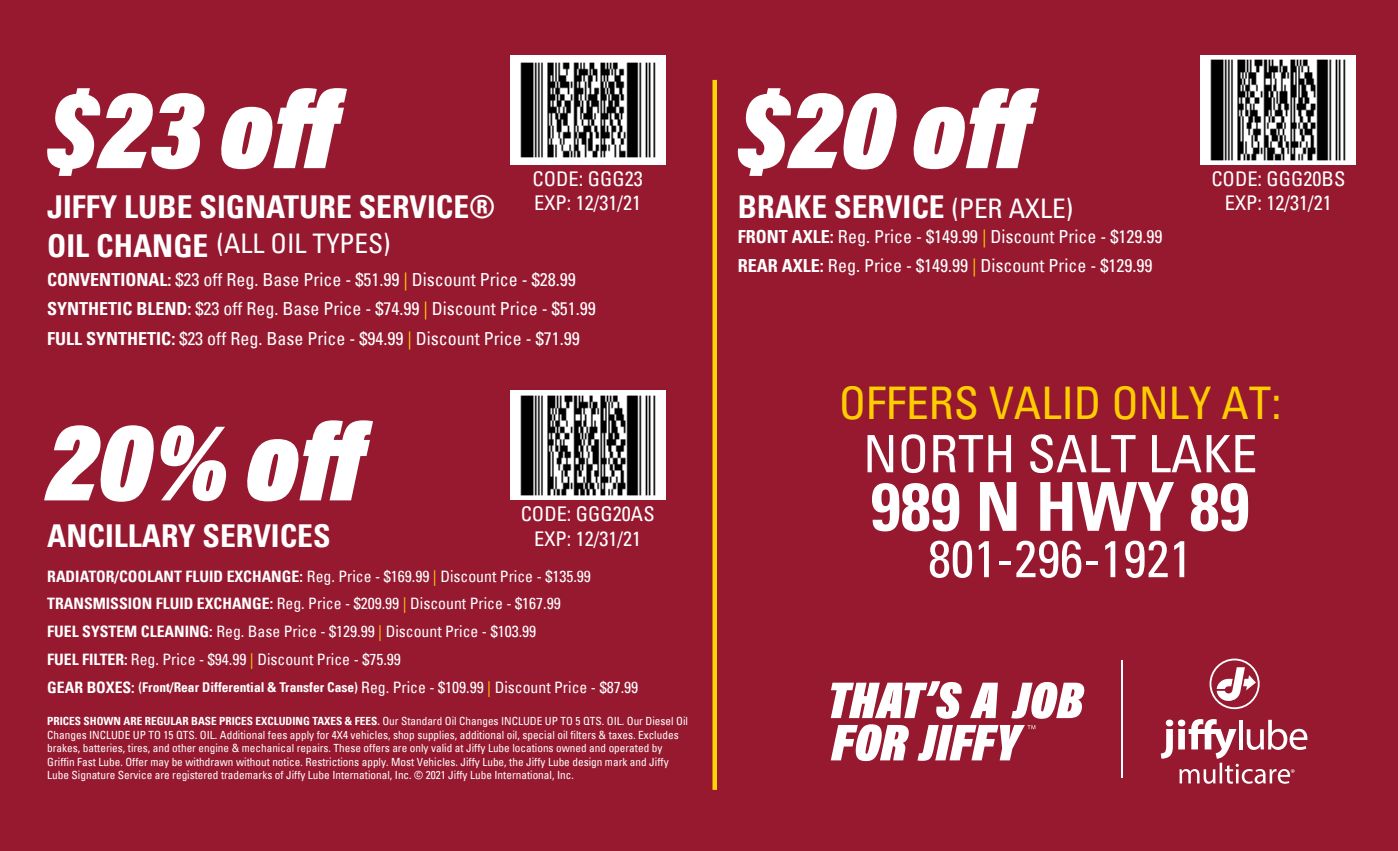
<style>
.page{position:relative;width:1398px;height:851px;background:#fff}
.page>*{position:absolute;margin:0;border:0;box-sizing:border-box;transform-origin:0 0}
.t1{font:italic 900 112.5px "Acumin Pro Cond";color:#fff}
.t2{font:700 condensed 67.5px "Univers";color:#fff}
.t3{font:condensed 51.75px "Univers";color:#fff}
.t4{font:condensed 45px "Univers";color:#ffcd00}
.t5{font:700 condensed 31.5px "Univers";color:#fff}
.t6{font:condensed 27px "Univers";color:#fff}
.t7{font:condensed 20.25px "Univers";color:#fff}
.t8{font:condensed 18px "Univers";color:#fff}
.t9{font:condensed 15.75px "Univers";color:#fff}
.t10{font:700 condensed 13.5px "Univers";color:#fff}
.t11{font:condensed 11.25px/13.5px "Univers";color:#fff}
.s1{font-weight:700;font-size:31.5px}
.s2{font-weight:700}
.s3{color:#fed503}
.s4{font-weight:400;font-size:27px}
.s5{color:#ffcd00}
.s6{font-size:15.75px}
.s7{font-weight:400;font-size:15.75px}
.s8{font-weight:400;font-size:15.75px;color:#fed503}
</style>
<div class="page">
<div style="left:0;top:0;width:1397px;height:850px;background:#961930"></div>
<div style="left:712px;top:80px;width:5px;height:709px;background:#fed503"></div>
<div style="left:510px;top:55px;width:155px;height:109px;background:#fff"></div>
<img style="left:520px;top:62px;width:136px;height:96px">
<img style="left:510px;top:391px;width:155px;height:108px">
<svg style="left:830px;top:681px;width:132px;height:37px"></svg>
<svg style="left:970px;top:682px;width:27px;height:36px"></svg>
<svg style="left:1011px;top:682px;width:74px;height:36px"></svg>
<svg style="left:830px;top:724px;width:79px;height:37px"></svg>
<svg style="left:1209px;top:658px;width:50px;height:51px"></svg>
<svg style="left:1160px;top:719px;width:147px;height:64px"></svg>
<hr style="left:1120px;top:660px;width:2px;height:118px;background:#fff">
<svg style="left:917px;top:725px;width:118px;height:35px"></svg>
<img style="left:1200px;top:56px;width:155px;height:108px">
<p class="t1" style="left:47px;top:58px;width:301px">$23 off</p>
<p class="t5" style="left:47px;top:187px;width:449px">JIFFY LUBE SIGNATURE SERVICE®</p>
<p class="t6" style="left:47px;top:225px;width:345px"><span class="s1">OIL CHANGE</span> (ALL OIL TYPES)</p>
<p class="t7" style="left:532px;top:165px;width:112px">CODE: GGG23</p>
<p class="t7" style="left:534px;top:190px;width:108px">EXP: 12/31/21</p>
<p class="t8" style="left:47px;top:267px;width:530px"><span class="s2">CONVENTIONAL:</span> $23 off Reg. Base Price - $51.99 <span class="s3">|</span> Discount Price - $28.99</p>
<p class="t8" style="left:47px;top:297px;width:550px"><span class="s2">SYNTHETIC BLEND:</span> $23 off Reg. Base Price - $74.99 <span class="s3">|</span> Discount Price - $51.99</p>
<p class="t8" style="left:47px;top:327px;width:534px"><span class="s2">FULL SYNTHETIC:</span> $23 off Reg. Base Price - $94.99 <span class="s3">|</span> Discount Price - $71.99</p>
<p class="t1" style="left:738px;top:58px;width:303px">$20 off</p>
<p class="t5" style="left:738px;top:187px;width:337px">BRAKE SERVICE <span class="s4">(PER AXLE)</span></p>
<p class="t8" style="left:738px;top:225px;width:426px"><span class="s2">FRONT AXLE:</span> Reg. Price - $149.99 <span class="s5">|</span> Discount Price - $129.99</p>
<p class="t8" style="left:738px;top:253px;width:416px"><span class="s2">REAR AXLE:</span> Reg. Price - $149.99 <span class="s5">|</span> Discount Price - $129.99</p>
<p class="t7" style="left:1211px;top:165px;width:135px">CODE: GGG20BS</p>
<p class="t7" style="left:1224px;top:190px;width:108px">EXP: 12/31/21</p>
<p class="t4" style="left:838px;top:373px;width:444px">OFFERS VALID ONLY AT:</p>
<p class="t1" style="left:47px;top:390px;width:327px">20% off</p>
<p class="t3" style="left:863px;top:420px;width:395px">NORTH SALT LAKE</p>
<p class="t2" style="left:870px;top:465px;width:380px">989 N HWY 89</p>
<p class="t3" style="left:927px;top:525px;width:266px">801-296-1921</p>
<p class="t7" style="left:520px;top:501px;width:135px">CODE: GGG20AS</p>
<p class="t7" style="left:534px;top:525px;width:108px">EXP: 12/31/21</p>
<p class="t9" style="left:47px;top:565px;width:545px"><span class="s2">RADIATOR/COOLANT FLUID EXCHANGE:</span> Reg. Price - $169.99 <span class="s3">|</span> Discount Price - $135.99</p>
<p class="t9" style="left:47px;top:593px;width:515px"><span class="s2">TRANSMISSION FLUID EXCHANGE:</span> Reg. Price - $209.99 <span class="s3">|</span> Discount Price - $167.99</p>
<p class="t9" style="left:47px;top:621px;width:490px"><span class="s2">FUEL SYSTEM CLEANING:</span> Reg. Base Price - $129.99 <span class="s3">|</span> Discount Price - $103.99</p>
<p class="t9" style="left:47px;top:649px;width:355px"><span class="s2">FUEL FILTER:</span> Reg. Price - $94.99 <span class="s3">|</span> Discount Price - $75.99</p>
<p class="t10" style="left:47px;top:679px;width:592px"><span class="s6">GEAR BOXES:</span> (Front/Rear Differential &amp; Transfer Case) <span class="s7">Reg. Price - $109.99</span> <span class="s8">|</span> <span class="s7">Discount Price - $87.99</span></p>
<p class="t5" style="left:47px;top:516px;width:285px">ANCILLARY SERVICES</p>
<p class="t11" style="left:47px;top:714px;width:642px"><span class="s2">PRICES SHOWN ARE REGULAR BASE PRICES EXCLUDING TAXES &amp; FEES.</span> Our Standard Oil Changes INCLUDE UP TO 5 QTS. OIL. Our Diesel Oil Changes INCLUDE UP TO 15 QTS. OIL. Additional fees apply for 4X4 vehicles, shop supplies, additional oil, special oil filters &amp; taxes. Excludes brakes, batteries, tires, and other engine &amp; mechanical repairs. These offers are only valid at Jiffy Lube locations owned and operated by Griffin Fast Lube. Offer may be withdrawn without notice. Restrictions apply. Most Vehicles. Jiffy Lube, the Jiffy Lube design mark and Jiffy Lube Signature Service are registered trademarks of Jiffy Lube International, Inc. © 2021 Jiffy Lube International, Inc.</p>
</div>
